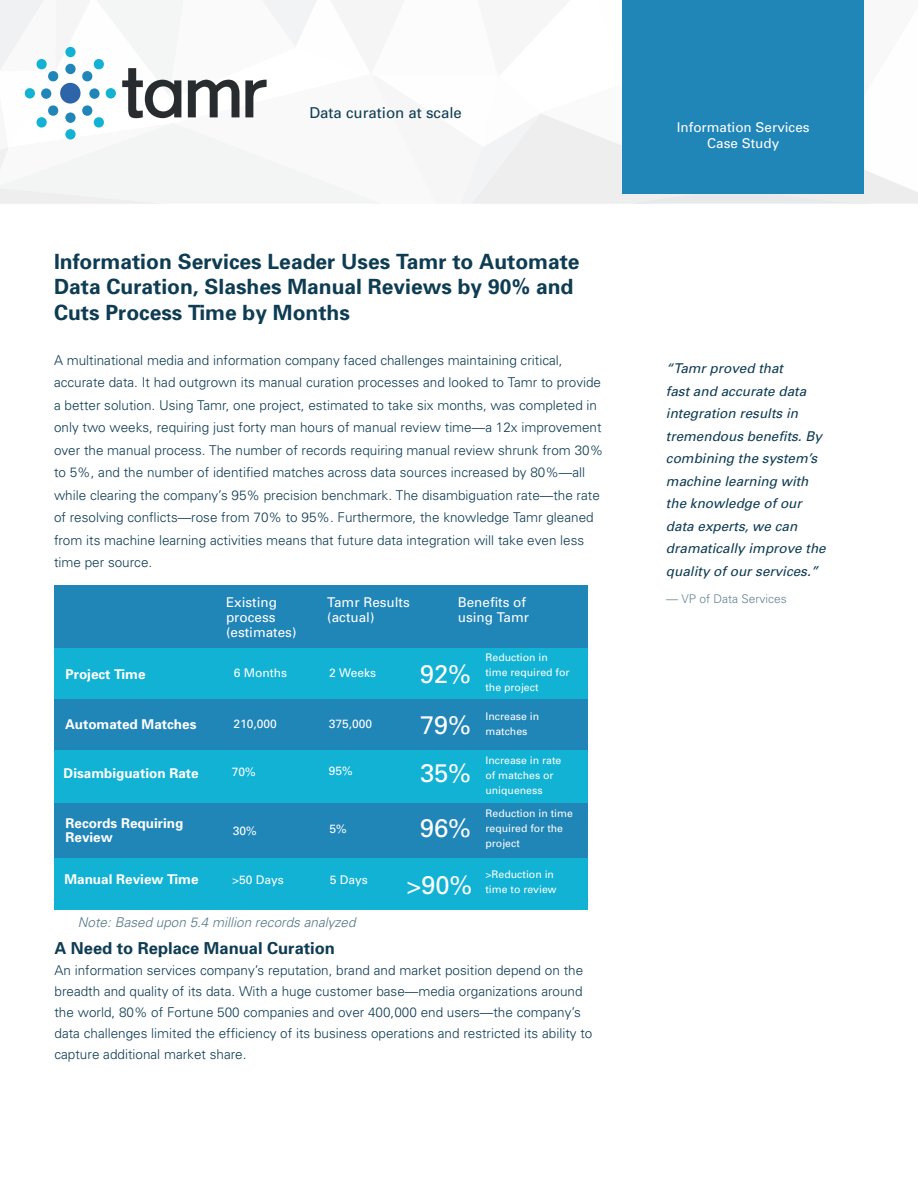
<style>
.page{position:relative;width:918px;height:1188px;background:#fff}
.page>*{position:absolute;margin:0;border:0;box-sizing:border-box;transform-origin:0 0}
.t1{font:25.5px/48.2px "Univers";color:#fff}
.t2{font:700 21px/25.5px "Univers";color:#0e3c53}
.t3{font:700 16.5px "Univers";color:#0e3c53}
.t4{font:15px "Univers";color:#0e3c53}
.t5{font:300 13.5px/22.5px "Univers";color:#0e3c53}
.t6{font:italic 13.5px/22.5px "Univers";color:#0e3c53}
.t7{font:13.5px/15px "Univers";color:#fff}
.t8{font:700 13.5px/13.5px "Univers";color:#fff}
.t9{font:italic 300 13.5px "Univers";color:#547787}
.t10{font:12px "Univers";color:#fff}
.t11{font:300 12px "Univers";color:#648493}
.t12{font:10.5px/15px "Univers";color:#fff}
</style>
<div class="page">
<svg style="left:0;top:0;width:918px;height:204px"></svg>
<div style="left:622px;top:0;width:242px;height:194px;background:#2085b7"></div>
<div style="left:54px;top:643px;width:534px;height:267px;background:#11b2d3"></div>
<div style="left:54px;top:700px;width:534px;height:50px;background:#2085b7"></div>
<div style="left:54px;top:585px;width:534px;height:62px;background:#2085b7"></div>
<div style="left:54px;top:803px;width:534px;height:54px;background:#2085b7"></div>
<p class="t4" style="left:309px;top:104px;width:154px">Data curation at scale</p>
<p class="t7" style="left:677px;top:119px;width:134px;line-height:16.2px;text-align:center">Information Services<br>Case Study</p>
<h2 class="t2" style="left:54px;top:248px;width:527px">Information Services Leader Uses Tamr to Automate<br>Data Curation, Slashes Manual Reviews by 90% and<br>Cuts Process Time by Months</h2>
<p class="t5" style="left:54px;top:349px;width:551px">A multinational media and information company faced challenges maintaining critical, accurate data. It had outgrown its manual curation processes and looked to Tamr to provide a better solution. Using Tamr, one project, estimated to take six months, was completed in only two weeks, requiring just forty man hours of manual review time—a 12x improvement over the manual process. The number of records requiring manual review shrunk from 30% to 5%, and the number of identified matches across data sources increased by 80%—all while clearing the company’s 95% precision benchmark. The disambiguation rate—the rate of resolving conflicts—rose from 70% to 95%. Furthermore, the knowledge Tamr gleaned from its machine learning activities means that future data integration will take even less time per source.</p>
<p class="t6" style="left:666px;top:357px;width:161px">“Tamr proved that<br>fast and accurate data integration results in tremendous benefits. By combining the system’s machine learning with the knowledge of our data experts, we can dramatically improve the quality of our services.”</p>
<p class="t11" style="left:666px;top:591px;width:122px">— VP of Data Services</p>
<p class="t7" style="left:458px;top:595px;width:73px">Benefits of using Tamr</p>
<p class="t12" style="left:485px;top:650px;width:86px">Reduction in time required for the project</p>
<p class="t7" style="left:226px;top:595px;width:72px">Existing process (estimates)</p>
<p class="t7" style="left:327px;top:595px;width:84px">Tamr Results (actual)</p>
<h1 class="t1" style="left:420px;top:650px;width:53px">92%</h1>
<p class="t8" style="left:66px;top:667px;width:82px">Project Time</p>
<p class="t10" style="left:234px;top:666px;width:55px">6 Months</p>
<p class="t10" style="left:329px;top:666px;width:48px">2 Weeks</p>
<p class="t8" style="left:65px;top:717px;width:133px">Automated Matches</p>
<p class="t10" style="left:233px;top:717px;width:45px">210,000</p>
<p class="t10" style="left:329px;top:717px;width:45px">375,000</p>
<p class="t8" style="left:64px;top:766px;width:137px">Disambiguation Rate</p>
<p class="t10" style="left:232px;top:765px;width:26px">70%</p>
<p class="t10" style="left:329px;top:763px;width:26px">95%</p>
<p class="t8" style="left:66px;top:817px;width:119px">Records Requiring<br>Review</p>
<p class="t8" style="left:64px;top:873px;width:136px">Manual Review Time</p>
<p class="t10" style="left:233px;top:823px;width:26px">30%</p>
<p class="t10" style="left:330px;top:822px;width:19px">5%</p>
<p class="t10" style="left:232px;top:873px;width:53px">&gt;50 Days</p>
<p class="t10" style="left:330px;top:872px;width:40px">5 Days</p>
<p class="t9" style="left:78px;top:914px;width:279px">Note: Based upon 5.4 million records analyzed</p>
<h1 class="t1" style="left:420px;top:702px;width:53px">79%<br>35%</h1>
<h1 class="t1" style="left:420px;top:804px;width:53px">96%</h1>
<h1 class="t1" style="left:407px;top:861px;width:67px">&gt;90%</h1>
<p class="t12" style="left:485px;top:709px;width:55px">Increase in matches</p>
<p class="t12" style="left:485px;top:752px;width:77px">Increase in rate of matches or uniqueness</p>
<p class="t12" style="left:485px;top:806px;width:89px">Reduction in time required for the project</p>
<p class="t12" style="left:485px;top:867px;width:73px">&gt;Reduction in time to review</p>
<p class="t3" style="left:54px;top:939px;width:282px">A Need to Replace Manual Curation</p>
<p class="t5" style="left:54px;top:960px;width:539px;line-height:21px">An information services company’s reputation, brand and market position depend on the breadth and quality of its data. With a huge customer base—media organizations around the world, 80% of Fortune 500 companies and over 400,000 end users—the company’s data challenges limited the efficiency of its business operations and restricted its ability to capture additional market share.</p>
</div>
